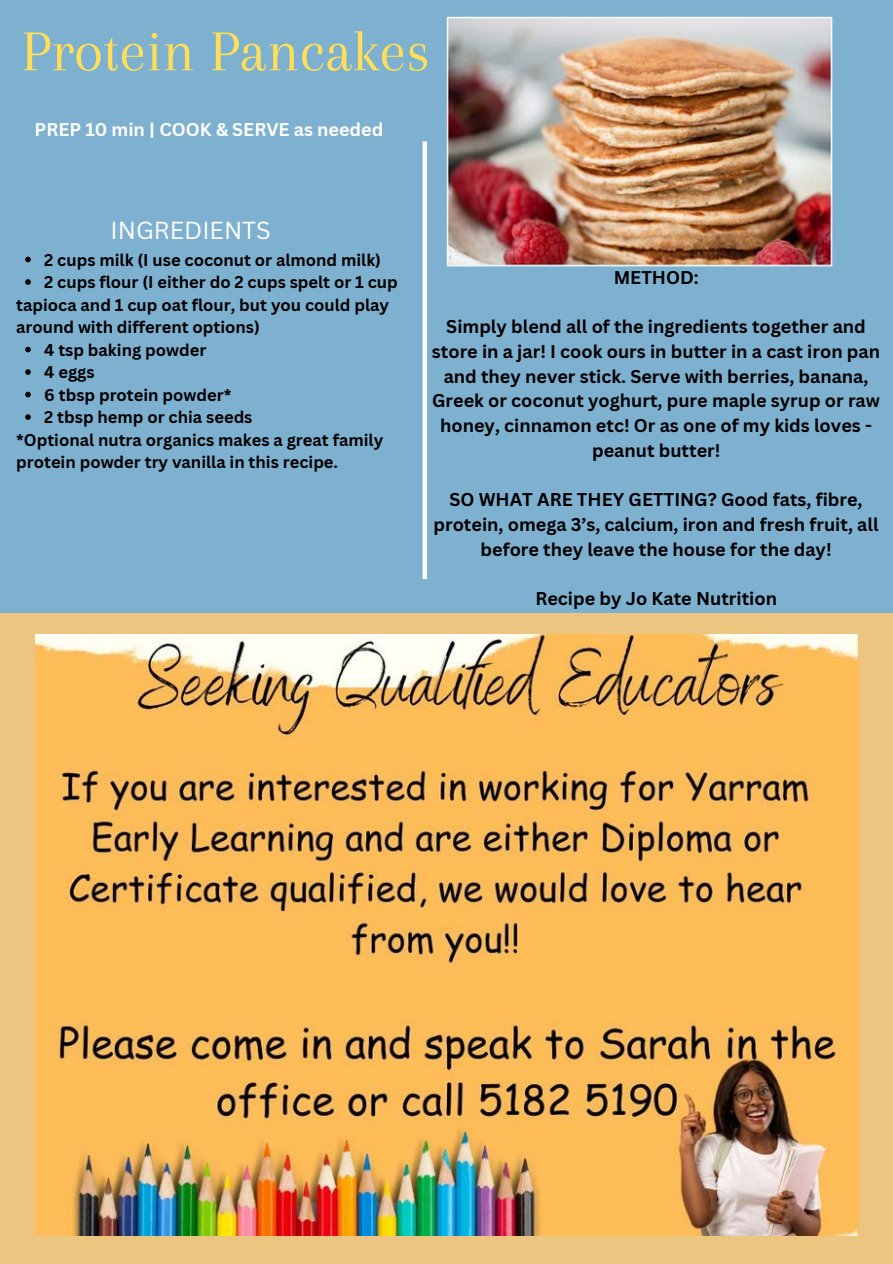
<style>
.page{position:relative;width:893px;height:1264px;background:#fff}
.page>*{position:absolute;margin:0;border:0;box-sizing:border-box;transform-origin:0 0}
.t1{font:60px "Arapey";color:#ffde59}
.t2{font:24px "Canva Sans";color:#fff}
.t3{font:700 18px/24.8px "Canva Sans";color:#000;text-align:center}
.t4{font:700 18px "Canva Sans";color:#fff}
.t5{font:700 16.5px/22.5px "Canva Sans";color:#000}
</style>
<div class="page">
<div style="left:0;top:0;width:892px;height:1263px;background:#ecc680"></div>
<div style="left:0;top:0;width:892px;height:612px;background:#7eb0d0"></div>
<img style="left:36px;top:634px;width:822px;height:601px">
<div style="left:422px;top:141px;width:5px;height:438px;background:#fff"></div>
<img style="left:446px;top:17px;width:386px;height:249px">
<svg style="left:25px;top:257px;width:6px;height:5px"></svg>
<svg style="left:25px;top:279px;width:6px;height:6px"></svg>
<svg style="left:25px;top:347px;width:6px;height:5px"></svg>
<svg style="left:25px;top:369px;width:6px;height:6px"></svg>
<svg style="left:25px;top:392px;width:6px;height:5px"></svg>
<svg style="left:25px;top:414px;width:6px;height:6px"></svg>
<h4 class="t1" style="left:21px;top:18px;width:409px">Protein Pancakes</h4>
<h4 class="t4" style="left:35px;top:117px;width:350px">PREP 10 min | COOK &amp; SERVE as needed</h4>
<h3 class="t2" style="left:110px;top:213px;width:162px">INGREDIENTS</h3>
<h2 class="t5" style="left:44px;top:248px;width:338px">2 cups milk (I use coconut or almond milk)</h2>
<p class="t5" style="left:44px;top:270px;width:355px">2 cups flour (I either do 2 cups spelt or 1 cup</p>
<p class="t5" style="left:16px;top:293px;width:374px">tapioca and 1 cup oat flour, but you could play around with different options)</p>
<h4 class="t5" style="left:44px;top:338px;width:164px">4 tsp baking powder</h4>
<p class="t5" style="left:44px;top:360px;width:52px">4 eggs</p>
<p class="t5" style="left:44px;top:383px;width:189px">6 tbsp protein powder*</p>
<p class="t5" style="left:44px;top:405px;width:210px">2 tbsp hemp or chia seeds</p>
<p class="t5" style="left:16px;top:428px;width:368px">*Optional nutra organics makes a great family protein powder try vanilla in this recipe.</p>
<h4 class="t3" style="left:613px;top:264px;width:87px">METHOD:</h4>
<h4 class="t3" style="left:432px;top:314px;width:449px">Simply blend all of the ingredients together and store in a jar! I cook ours in butter in a cast iron pan and they never stick. Serve with berries, banana, Greek or coconut yoghurt, pure maple syrup or raw honey, cinnamon etc! Or as one of my kids loves - peanut butter!</h4>
<h4 class="t3" style="left:433px;top:487px;width:446px">SO WHAT ARE THEY GETTING? Good fats, fibre, protein, omega 3’s, calcium, iron and fresh fruit, all before they leave the house for the day!</h4>
<p class="t3" style="left:535px;top:586px;width:243px">Recipe by Jo Kate Nutrition</p>
</div>
